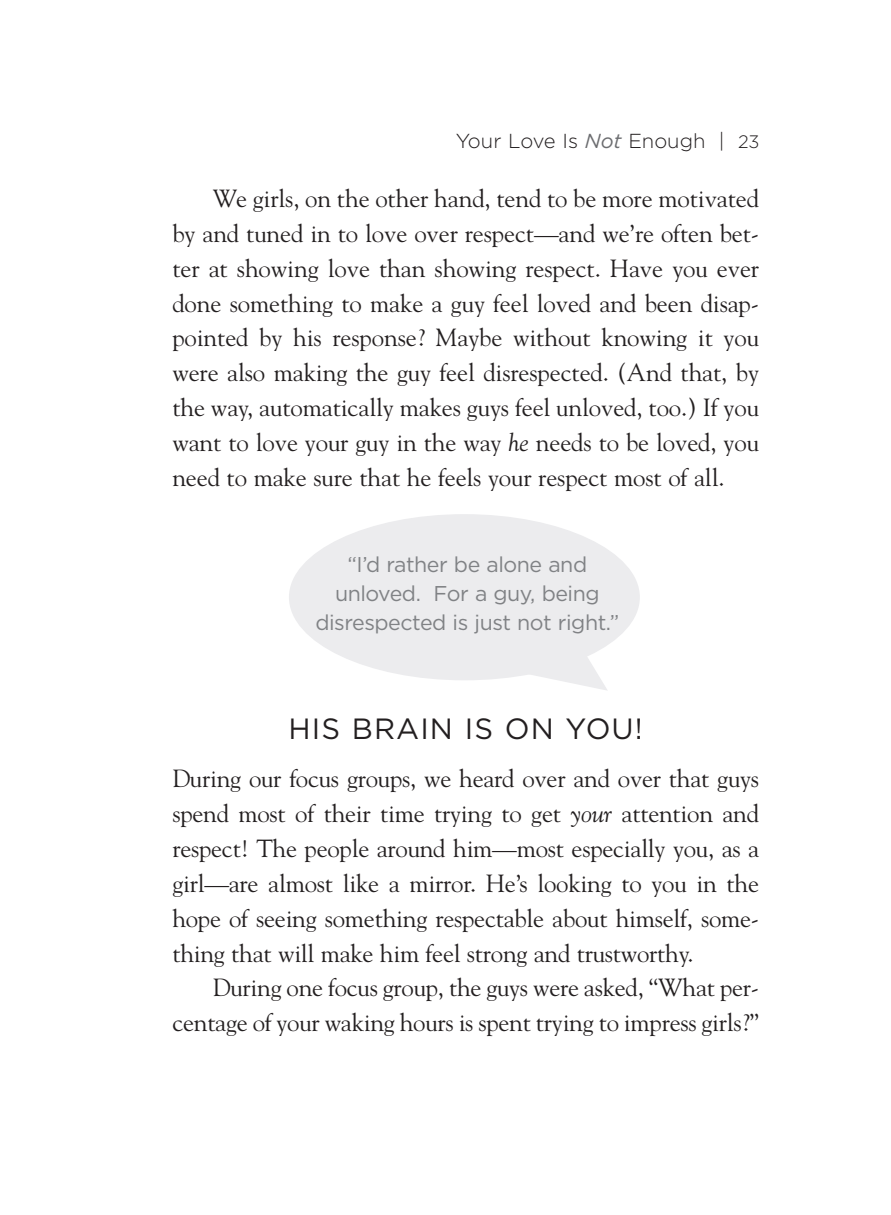
<style>
.page{position:relative;width:891px;height:1215px;background:#fff}
.page>*{position:absolute;margin:0;border:0;box-sizing:border-box;transform-origin:0 0}
.t1{font:29.25px "Gotham";letter-spacing:.035em;color:#231f20}
.t2{font:24.75px/34.9px "Goudy";letter-spacing:-.01em;color:#231f20;text-align:justify}
.t3{font:21.38px/29.2px "Gotham";letter-spacing:-.02em;color:#808285;text-align:center}
.t4{font:300 20.25px "Gotham";color:#231f20}
.s1{font-weight:400;font-style:italic;color:#6c6d70}
.s2{font-size:18px}
.s3{font-style:italic}
</style>
<div class="page">
<svg style="left:289px;top:514px;width:351px;height:176px"></svg>
<p class="t4" style="left:456px;top:133px;width:305px">Your Love Is <span class="s1">Not</span> Enough | <span class="s2">23</span></p>
<p class="t2" style="left:172px;top:183px;width:588px;text-indent:41px">We girls, on the other hand, tend to be more motivated by and tuned in to love over respect—and we’re often bet&shy;ter at showing love than showing respect. Have you ever done something to make a guy feel loved and been disap&shy;pointed by his response? Maybe without knowing it you were also making the guy feel disrespected. (And that, by the way, automatically makes guys feel unloved, too.) If you want to love your guy in the way <span class="s3">he</span> needs to be loved, you need to make sure that he feels your respect most of all.</p>
<p class="t3" style="left:315px;top:551px;width:305px">“I’d rather be alone and unloved. For a guy, being disrespected is just not right.”</p>
<p class="t1" style="left:289px;top:718px;width:356px">HIS BRAIN IS ON YOU!</p>
<p class="t2" style="left:172px;top:763px;width:588px">During our focus groups, we heard over and over that guys spend most of their time trying to get <span class="s3">your</span> attention and respect! The people around him—most especially you, as a girl—are almost like a mirror. He’s looking to you in the hope of seeing something respectable about himself, some&shy;thing that will make him feel strong and trustworthy.</p>
<p class="t2" style="left:172px;top:972px;width:588px;text-align:right">During one focus group, the guys were asked, “What per&shy;centage of your waking hours is spent trying to impress girls?”</p>
</div>
